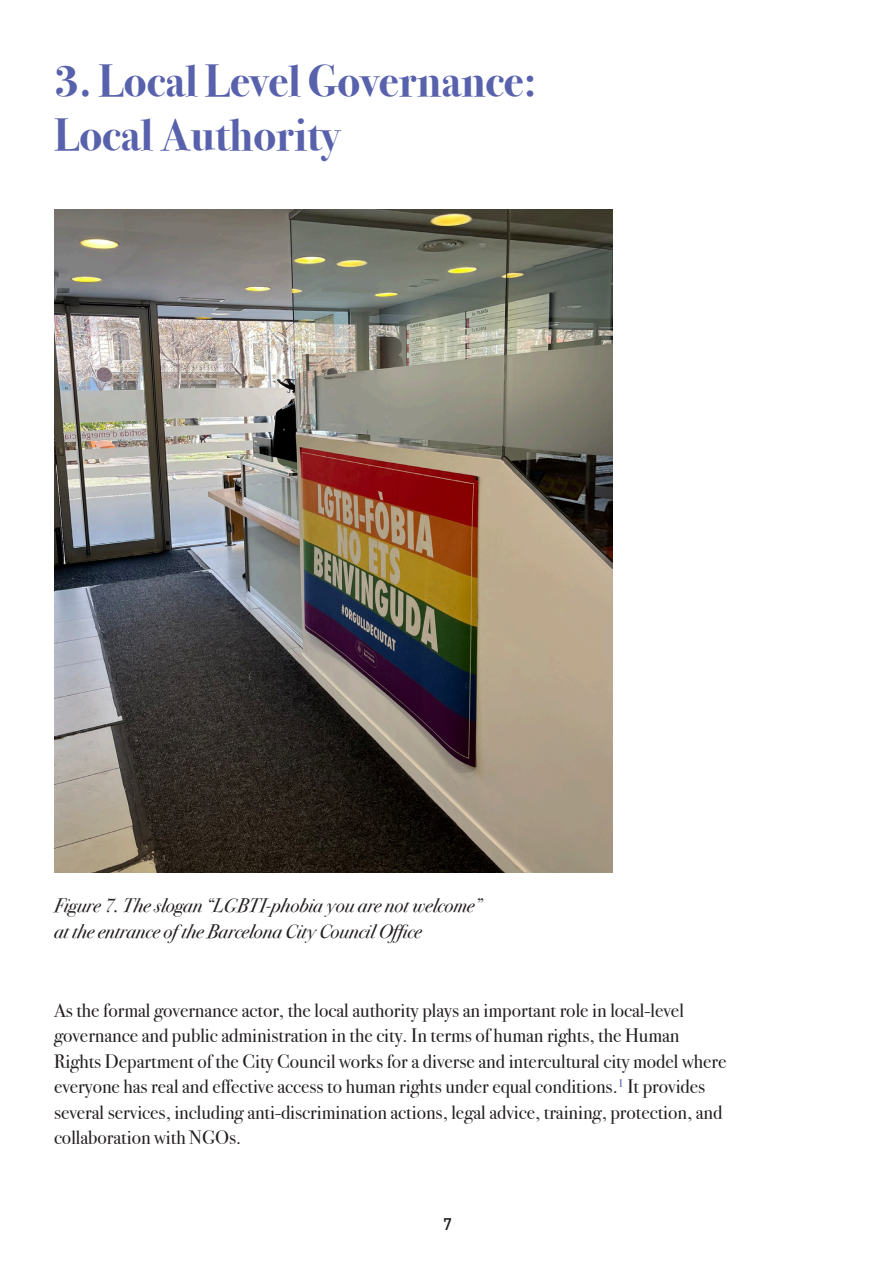
<style>
.page{position:relative;width:893px;height:1263px;background:#fff}
.page>*{position:absolute;margin:0;border:0;box-sizing:border-box;transform-origin:0 0}
.Paragraph_Style_2{font:700 45px "Bodoni Svty Two ITCTT";color:#5861ac}
.t1{font:19.5px/25.5px "Bodoni Svty Two ITCTT";color:#231f20}
.t2{font:italic 19.5px "Bodoni Svty Two ITCTT";color:#231f20}
.t3{font:500 16.5px "DIN";color:#231f20}
</style>
<div class="page">
<img style="left:54px;top:210px;width:558px;height:662px">
<p class="Paragraph_Style_2" style="left:54px;top:43px;width:484px">3. Local Level Governance:</p>
<p class="Paragraph_Style_2" style="left:54px;top:97px;width:287px">Local Authority</p>
<p class="t2" style="left:54px;top:889px;width:429px">Figure 7. The slogan “LGBTI-phobia you are not welcome”</p>
<p class="t2" style="left:54px;top:914px;width:369px">at the entrance of the Barcelona City Council Office</p>
<p class="t1" style="left:54px;top:995px;width:674px">As the formal governance actor, the local authority plays an important role in local-level governance and public administration in the city. In terms of human rights, the Human Rights Department of the City Council works for a diverse and intercultural city model where everyone has real and effective access to human rights under equal conditions.<sup>1</sup> It provides several services, including anti-discrimination actions, legal advice, training, protection, and collaboration with NGOs.</p>
<p class="t3" style="left:443px;top:1213px;width:10px">7</p>
</div>
